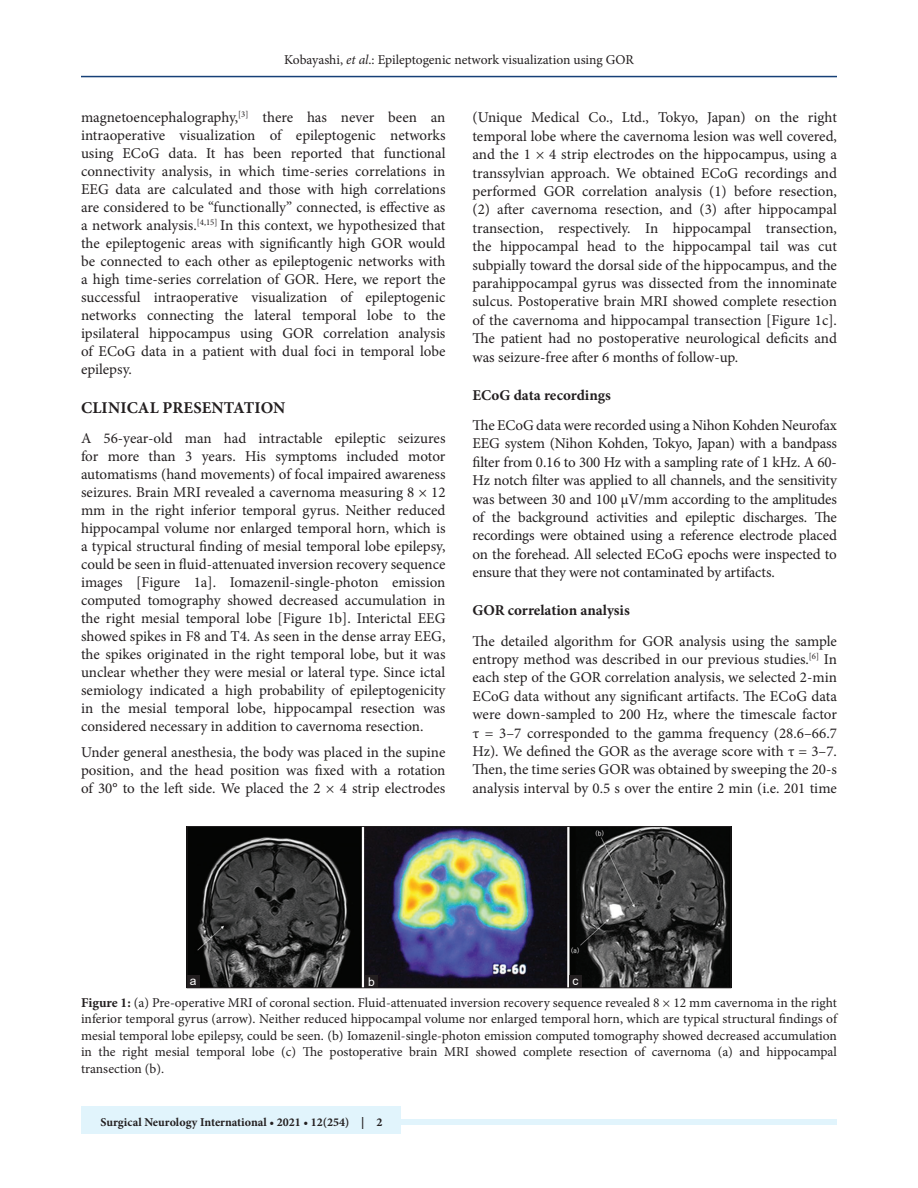
<style>
.page{position:relative;width:918px;height:1188px;background:#fff}
.page>*{position:absolute;margin:0;border:0;box-sizing:border-box;transform-origin:0 0}
.t1{font:700 16.5px "Minion Pro";letter-spacing:.01em;color:#231f20}
.TX{font:15px/18px "Minion Pro";color:#231f20;text-align:justify}
.t2{font:700 15px "Minion Pro";color:#231f20}
.FGC{font:13.5px/16.5px "Minion Pro";color:#231f20;text-align:justify}
.JF{font:700 12px "Minion Pro";color:#231f20}
.LABEL{font:12px "Arial";color:#fff}
.s1{font-style:italic}
.s2{font-weight:700}
</style>
<div class="page">
<hr style="left:81px;top:76px;width:756px;height:1px;background:#164077">
<div style="left:81px;top:1119px;width:756px;height:6px;background:#e1f4fc"></div>
<div style="left:81px;top:1106px;width:319px;height:28px;background:#e1f4fc"></div>
<img style="left:189px;top:828px;width:540px;height:158px">
<div style="left:187px;top:826px;width:544px;height:162px;border:1px solid #231f20"></div>
<div style="left:569px;top:975px;width:13px;height:13px;background:#231f20"></div>
<div style="left:365px;top:975px;width:13px;height:13px;background:#231f20"></div>
<div style="left:187px;top:975px;width:13px;height:13px;background:#231f20"></div>
<p class="FGC" style="left:284px;top:51px;width:351px">Kobayashi, <span class="s1">et al</span>.: Epileptogenic network visualization using GOR</p>
<p class="TX" style="left:81px;top:109px;width:366px">magnetoencephalography,<sup>[3]</sup> there has never been an intraoperative visualization of epileptogenic networks using ECoG data. It has been reported that functional connectivity analysis, in which time-series correlations in EEG data are calculated and those with high correlations are considered to be “functionally” connected, is effective as a network analysis.<sup>[4,15]</sup> In this context, we hypothesized that the epileptogenic areas with significantly high GOR would be connected to each other as epileptogenic networks with a high time-series correlation of GOR. Here, we report the successful intraoperative visualization of epileptogenic networks connecting the lateral temporal lobe to the ipsilateral hippocampus using GOR correlation analysis of ECoG data in a patient with dual foci in temporal lobe epilepsy.</p>
<h1 class="t1" style="left:81px;top:396px;width:206px">CLINICAL PRESENTATION</h1>
<p class="TX" style="left:81px;top:430px;width:366px">A 56-year-old man had intractable epileptic seizures for more than 3 years. His symptoms included motor automatisms (hand movements) of focal impaired awareness seizures. Brain MRI revealed a cavernoma measuring 8 × 12 mm in the right inferior temporal gyrus. Neither reduced hippocampal volume nor enlarged temporal horn, which is a typical structural finding of mesial temporal lobe epilepsy, could be seen in fluid-attenuated inversion recovery sequence images [Figure 1a]. Iomazenil-single-photon emission computed tomography showed decreased accumulation in the right mesial temporal lobe [Figure 1b]. Interictal EEG showed spikes in F8 and T4. As seen in the dense array EEG, the spikes originated in the right temporal lobe, but it was unclear whether they were mesial or lateral type. Since ictal semiology indicated a high probability of epileptogenicity in the mesial temporal lobe, hippocampal resection was considered necessary in addition to cavernoma resection.</p>
<p class="TX" style="left:81px;top:743px;width:366px">Under general anesthesia, the body was placed in the supine position, and the head position was fixed with a rotation of 30° to the left side. We placed the 2 × 4 strip electrodes</p>
<p class="TX" style="left:472px;top:108px;width:366px;line-height:18.5px">(Unique Medical Co., Ltd., Tokyo, Japan) on the right temporal lobe where the cavernoma lesion was well covered, and the 1 × 4 strip electrodes on the hippocampus, using a transsylvian approach. We obtained ECoG recordings and performed GOR correlation analysis (1) before resection, (2) after cavernoma resection, and (3) after hippocampal transection, respectively. In hippocampal transection, the hippocampal head to the hippocampal tail was cut subpially toward the dorsal side of the hippocampus, and the parahippocampal gyrus was dissected from the innominate sulcus. Postoperative brain MRI showed complete resection of the cavernoma and hippocampal transection [Figure 1c].<br>The patient had no postoperative neurological deficits and was seizure-free after 6 months of follow-up.</p>
<h2 class="t2" style="left:472px;top:384px;width:140px">ECoG data recordings</h2>
<p class="TX" style="left:472px;top:416px;width:366px;line-height:18.5px">The ECoG data were recorded using a Nihon Kohden Neurofax EEG system (Nihon Kohden, Tokyo, Japan) with a bandpass filter from 0.16 to 300 Hz with a sampling rate of 1 kHz. A 60- Hz notch filter was applied to all channels, and the sensitivity was between 30 and 100 μV/mm according to the amplitudes of the background activities and epileptic discharges. The recordings were obtained using a reference electrode placed on the forehead. All selected ECoG epochs were inspected to ensure that they were not contaminated by artifacts.</p>
<h2 class="t2" style="left:472px;top:600px;width:159px">GOR correlation analysis</h2>
<p class="TX" style="left:472px;top:632px;width:366px;line-height:18.5px">The detailed algorithm for GOR analysis using the sample entropy method was described in our previous studies.<sup>[6]</sup> In each step of the GOR correlation analysis, we selected 2-min ECoG data without any significant artifacts. The ECoG data were down-sampled to 200 Hz, where the timescale factor τ = 3–7 corresponded to the gamma frequency (28.6–66.7<br>Hz). We defined the GOR as the average score with τ = 3–7.<br>Then, the time series GOR was obtained by sweeping the 20-s analysis interval by 0.5 s over the entire 2 min (i.e. 201 time</p>
<p class="LABEL" style="left:190px;top:972px;width:8px">a</p>
<p class="LABEL" style="left:368px;top:973px;width:8px">b</p>
<p class="LABEL" style="left:572px;top:972px;width:7px">c</p>
<p class="FGC" style="left:81px;top:994px;width:758px"><span class="s2">Figure 1:</span> (a) Pre-operative MRI of coronal section. Fluid-attenuated inversion recovery sequence revealed 8 × 12 mm cavernoma in the right inferior temporal gyrus (arrow). Neither reduced hippocampal volume nor enlarged temporal horn, which are typical structural findings of mesial temporal lobe epilepsy, could be seen. (b) Iomazenil-single-photon emission computed tomography showed decreased accumulation in the right mesial temporal lobe (c) The postoperative brain MRI showed complete resection of cavernoma (a) and hippocampal transection (b).</p>
<p class="JF" style="left:100px;top:1113px;width:284px">Surgical Neurology International • 2021 • 12(254) | 2</p>
</div>
